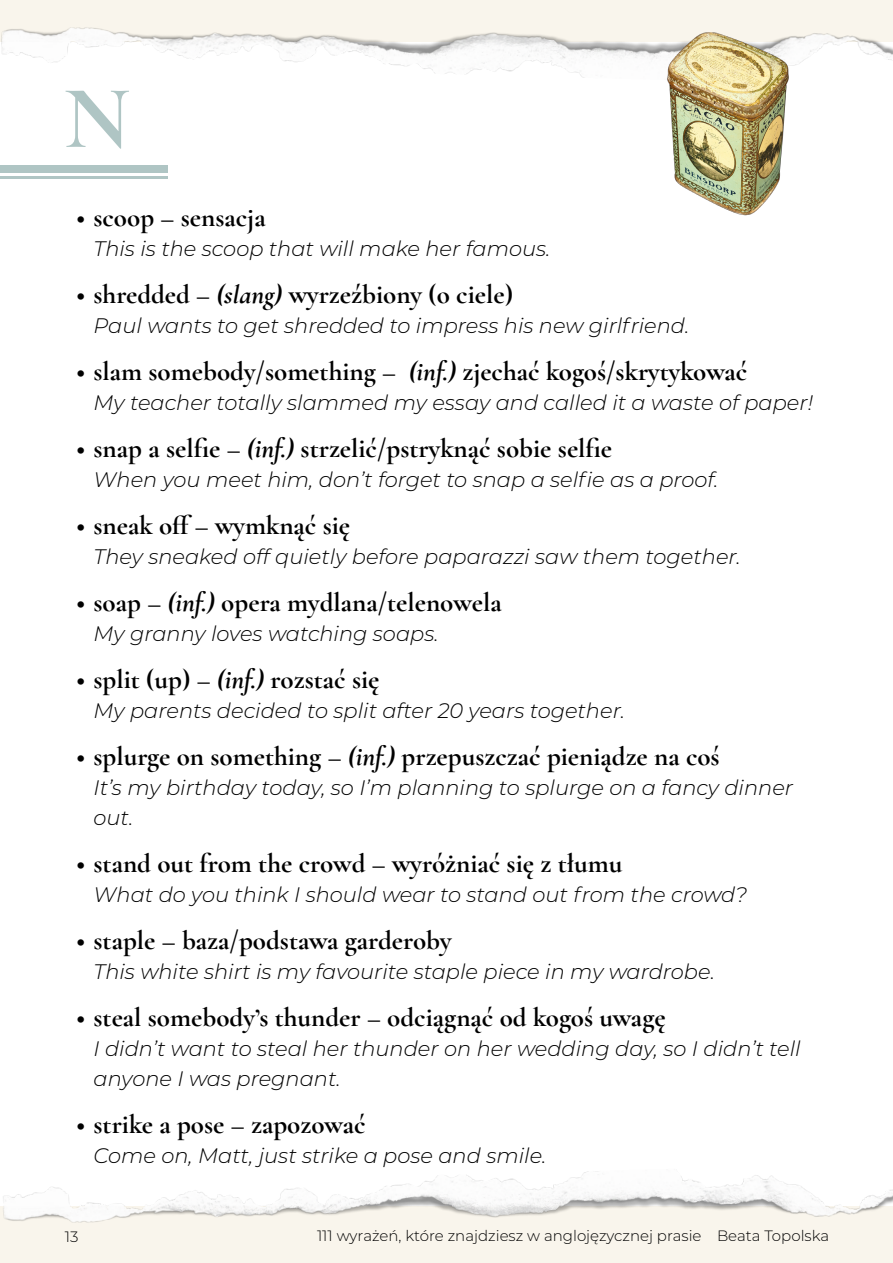
<style>
.page{position:relative;width:893px;height:1263px;background:#f9f5ec}
.page>*{position:absolute;margin:0;border:0;box-sizing:border-box;transform-origin:0 0}
.t1{font:700 90px "Cormorant Garamond";color:#afc5c4}
.t2{font:700 27px "Cormorant Garamond";color:#000}
.t3{font:italic 300 21px/30px "Montserrat";color:#000}
.t4{font:300 15px "Montserrat";color:#000}
.s1{font-style:italic}
</style>
<div class="page">
<div style="left:0;top:43px;width:893px;height:1162px;background:#fff"></div>
<img style="left:0;top:27px;width:893px;height:51px">
<img style="left:0;top:1171px;width:893px;height:52px">
<div style="left:0;top:166px;width:168px;height:7px;background:#afc5c4"></div>
<hr style="left:0;top:176px;width:168px;height:3px;background:#afc5c4">
<img style="left:648px;top:27px;width:160px;height:189px">
<h1 class="t1" style="left:64px;top:63px;width:68px">N</h1>
<p class="t2" style="left:77px;top:201px;width:191px">• scoop – sensacja</p>
<p class="t3" style="left:94px;top:233px;width:458px">This is the scoop that will make her famous.</p>
<p class="t2" style="left:77px;top:278px;width:438px">• shredded – <span class="s1">(slang)</span> wyrzeźbiony (o ciele)</p>
<p class="t3" style="left:94px;top:310px;width:597px">Paul wants to get shredded to impress his new girlfriend.</p>
<p class="t2" style="left:77px;top:355px;width:672px">• slam somebody/something – <span class="s1">(inf.)</span> zjechać kogoś/skrytykować</p>
<p class="t3" style="left:94px;top:387px;width:721px">My teacher totally slammed my essay and called it a waste of paper!</p>
<p class="t2" style="left:77px;top:432px;width:537px">• snap a selfie – <span class="s1">(inf.)</span> strzelić/pstryknąć sobie selfie</p>
<p class="t3" style="left:94px;top:464px;width:626px">When you meet him, don’t forget to snap a selfie as a proof.</p>
<p class="t2" style="left:77px;top:509px;width:275px">• sneak off – wymknąć się</p>
<p class="t3" style="left:94px;top:541px;width:649px">They sneaked off quietly before paparazzi saw them together.</p>
<p class="t2" style="left:77px;top:586px;width:427px">• soap – <span class="s1">(inf.)</span> opera mydlana/telenowela</p>
<p class="t3" style="left:94px;top:618px;width:347px">My granny loves watching soaps.</p>
<p class="t2" style="left:77px;top:663px;width:304px">• split (up) – <span class="s1">(inf.)</span> rozstać się</p>
<p class="t3" style="left:94px;top:695px;width:533px">My parents decided to split after 20 years together.</p>
<p class="t2" style="left:77px;top:740px;width:645px">• splurge on something – <span class="s1">(inf.)</span> przepuszczać pieniądze na coś</p>
<p class="t3" style="left:94px;top:772px;width:701px">It’s my birthday today, so I’m planning to splurge on a fancy dinner out.</p>
<p class="t2" style="left:77px;top:847px;width:547px">• stand out from the crowd – wyróżniać się z tłumu</p>
<p class="t3" style="left:94px;top:879px;width:655px">What do you think I should wear to stand out from the crowd?</p>
<p class="t2" style="left:77px;top:924px;width:377px">• staple – baza/podstawa garderoby</p>
<p class="t3" style="left:94px;top:956px;width:623px">This white shirt is my favourite staple piece in my wardrobe.</p>
<p class="t2" style="left:77px;top:1001px;width:591px">• steal somebody’s thunder – odciągnąć od kogoś uwagę</p>
<p class="t3" style="left:94px;top:1033px;width:709px">I didn’t want to steal her thunder on her wedding day, so I didn’t tell anyone I was pregnant.</p>
<p class="t2" style="left:77px;top:1108px;width:291px">• strike a pose – zapozować</p>
<p class="t3" style="left:94px;top:1140px;width:454px">Come on, Matt, just strike a pose and smile.</p>
<p class="t4" style="left:65px;top:1227px;width:15px">13</p>
<p class="t4" style="left:317px;top:1226px;width:514px">111 wyrażeń, które znajdziesz w anglojęzycznej prasie Beata Topolska</p>
</div>
